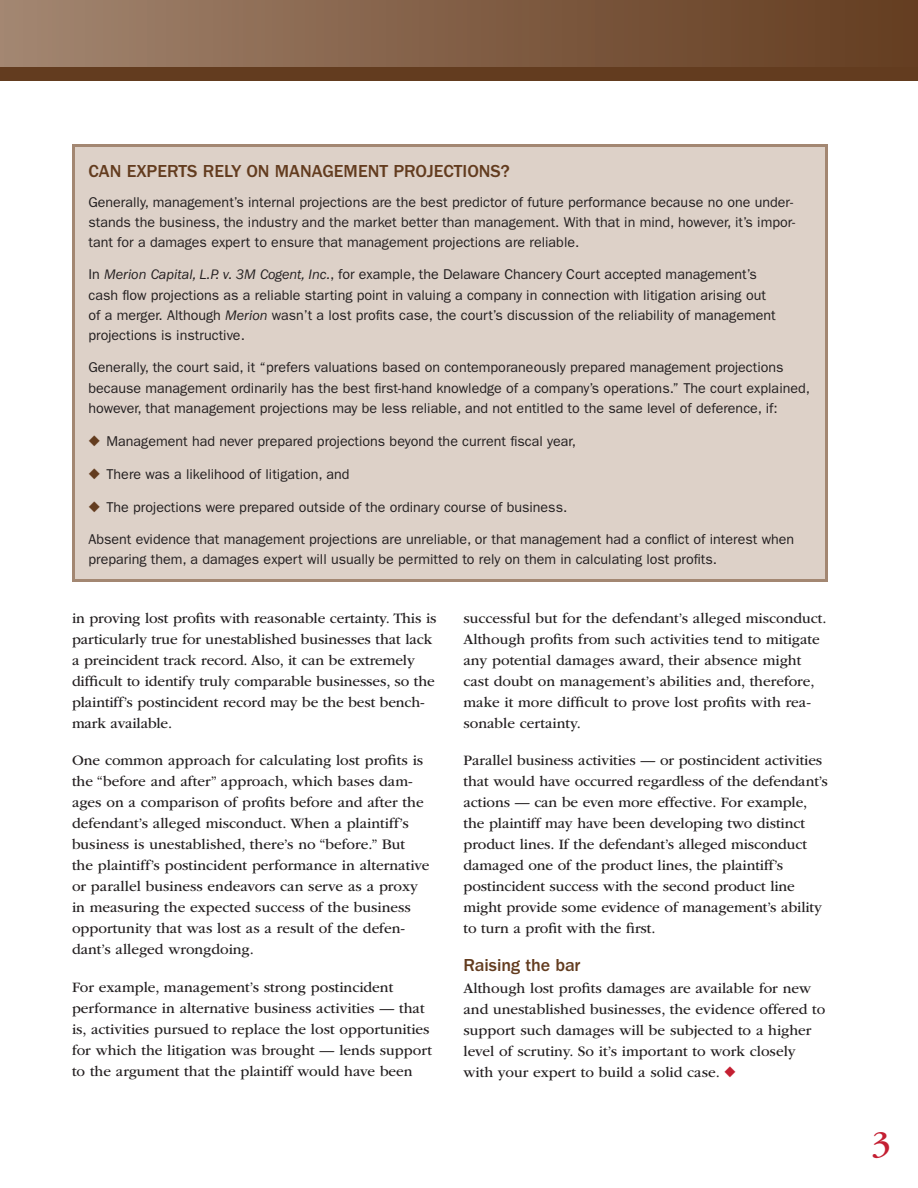
<style>
.page{position:relative;width:918px;height:1188px;background:#fff}
.page>*{position:absolute;margin:0;border:0;box-sizing:border-box;transform-origin:0 0}
.t1{font:36px "ITC Garamond Std";color:#c41f32}
.t2{font:500 18px "ITC Franklin Gothic Std";color:#633c1f}
.t3{font:15px/21px "ITC Garamond Std";color:#231f20}
.t4{font:14.25px/20.2px "ITC Franklin Gothic Std";color:#231f20}
.s1{font-style:italic}
.s2{color:#633c1f}
.s3{color:#c41f32}
</style>
<div class="page">
<div style="left:0;top:0;width:918px;height:69px;background:linear-gradient(to right,#a2856f,#633b1f)"></div>
<div style="left:0;top:68px;width:918px;height:13px;background:#633c1f"></div>
<div style="left:74px;top:146px;width:752px;height:434px;background:#ddd1c8"></div>
<div style="left:72px;top:144px;width:756px;height:438px;border:3px solid #a38772"></div>
<p class="t2" style="left:88px;top:161px;width:423px">CAN EXPERTS RELY ON MANAGEMENT PROJECTIONS?</p>
<p class="t4" style="left:88px;top:192px;width:708px">Generally, management’s internal projections are the best predictor of future performance because no one under&shy;stands the business, the industry and the market better than management. With that in mind, however, it’s impor&shy;tant for a damages expert to ensure that management projections are reliable.</p>
<p class="t4" style="left:88px;top:264px;width:689px">In <span class="s1">Merion Capital, L.P. v. 3M Cogent, Inc.</span>, for example, the Delaware Chancery Court accepted management’s cash flow projections as a reliable starting point in valuing a company in connection with litigation arising out of a merger. Although <span class="s1">Merion</span> wasn’t a lost profits case, the court’s discussion of the reliability of management projections is instructive.</p>
<p class="t4" style="left:88px;top:357px;width:723px">Generally, the court said, it “prefers valuations based on contemporaneously prepared management projections because management ordinarily has the best first-hand knowledge of a company’s operations.” The court explained, however, that management projections may be less reliable, and not entitled to the same level of deference, if:</p>
<p class="t4" style="left:88px;top:431px;width:489px"><span class="s2">◆</span> Management had never prepared projections beyond the current fiscal year,</p>
<p class="t4" style="left:88px;top:464px;width:262px"><span class="s2">◆</span> There was a likelihood of litigation, and</p>
<p class="t4" style="left:88px;top:497px;width:480px"><span class="s2">◆</span> The projections were prepared outside of the ordinary course of business.</p>
<p class="t4" style="left:89px;top:529px;width:707px">Absent evidence that management projections are unreliable, or that management had a conflict of interest when preparing them, a damages expert will usually be permitted to rely on them in calculating lost profits.</p>
<p class="t3" style="left:72px;top:607px;width:366px">in proving lost profits with reasonable certainty. This is particularly true for unestablished businesses that lack a preincident track record. Also, it can be extremely difficult to identify truly comparable businesses, so the plaintiff’s postincident record may be the best bench&shy;mark available.</p>
<p class="t3" style="left:72px;top:750px;width:359px">One common approach for calculating lost profits is the “before and after” approach, which bases dam&shy;ages on a comparison of profits before and after the defendant’s alleged misconduct. When a plaintiff’s business is unestablished, there’s no “before.” But the plaintiff’s postincident performance in alternative or parallel business endeavors can serve as a proxy in measuring the expected success of the business opportunity that was lost as a result of the defen&shy;dant’s alleged wrongdoing.</p>
<p class="t3" style="left:72px;top:976px;width:362px">For example, management’s strong postincident performance in alternative business activities — that is, activities pursued to replace the lost opportunities for which the litigation was brought — lends support to the argument that the plaintiff would have been</p>
<p class="t3" style="left:464px;top:607px;width:365px">successful but for the defendant’s alleged misconduct.<br>Although profits from such activities tend to mitigate any potential damages award, their absence might cast doubt on management’s abilities and, therefore, make it more difficult to prove lost profits with rea&shy;sonable certainty.</p>
<p class="t3" style="left:464px;top:750px;width:366px">Parallel business activities — or postincident activities that would have occurred regardless of the defendant’s actions — can be even more effective. For example, the plaintiff may have been developing two distinct product lines. If the defendant’s alleged misconduct damaged one of the product lines, the plaintiff’s postincident success with the second product line might provide some evidence of management’s ability to turn a profit with the first.</p>
<p class="t2" style="left:464px;top:955px;width:119px">Raising the bar</p>
<p class="t3" style="left:464px;top:978px;width:364px">Although lost profits damages are available for new and unestablished businesses, the evidence offered to support such damages will be subjected to a higher level of scrutiny. So it’s important to work closely with your expert to build a solid case. <span class="s3">◆</span></p>
<h1 class="t1" style="left:872px;top:1124px;width:21px">3</h1>
</div>
